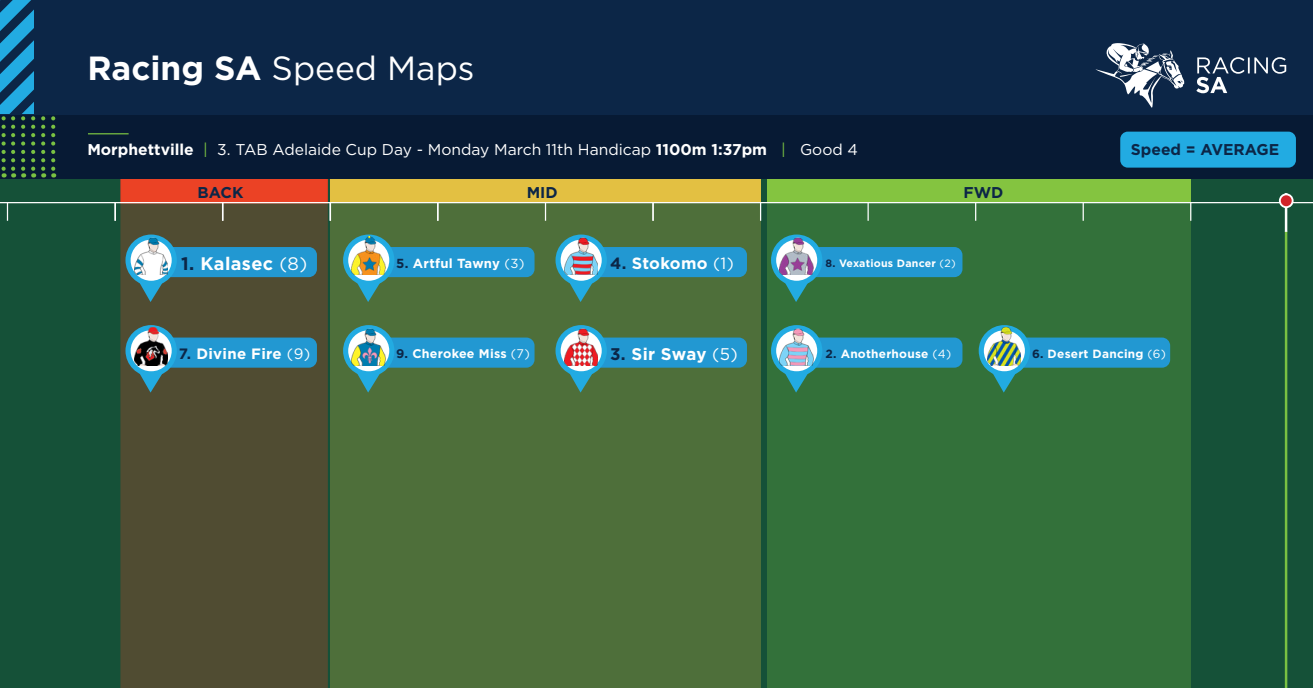
<style>
.page{position:relative;width:1313px;height:688px;background:#fff}
.page>*{position:absolute;margin:0;border:0;box-sizing:border-box;transform-origin:0 0}
.t1{font:33.5px "Gotham HTF";color:#fff}
.t2{font:700 18.12px "Gotham HTF";letter-spacing:.02em;color:#fff}
.t3{font:700 16.88px "Gotham HTF";letter-spacing:.01em;color:#fff}
.t4{font:700 16.25px "Gotham HTF";letter-spacing:.015em;color:#fff}
.t5{font:15.62px "Gotham";color:#fff}
.t6{font:700 15.62px "Gotham HTF";color:#0c2647}
.t7{font:700 15px "Gotham HTF";letter-spacing:.02em;color:#fff}
.t8{font:700 13.12px "Gotham HTF";letter-spacing:.02em;color:#fff}
.t9{font:700 12.5px "Gotham HTF";letter-spacing:.02em;color:#fff}
.t10{font:700 11.88px "Gotham HTF";letter-spacing:.02em;color:#fff}
.t11{font:700 10.62px "Gotham HTF";letter-spacing:.02em;color:#fff}
.s1{font-weight:700}
.s2{font-family:"Gotham HTF";font-weight:700}
.s3{font-family:"Gotham HTF";color:#79c142}
.s4{font-family:"Gotham HTF"}
.s5{color:#0c2647}
.s6{font-family:"Gotham";font-weight:400}
</style>
<div class="page">
<div style="left:0;top:149px;width:1312px;height:539px;background:#155138"></div>
<div style="left:121px;top:203px;width:207px;height:485px;background:#504c32"></div>
<div style="left:121px;top:178px;width:207px;height:25px;background:#eb4225;border:1px solid #eb3e26"></div>
<div style="left:331px;top:178px;width:430px;height:25px;background:#e3c042"></div>
<div style="left:768px;top:178px;width:422px;height:25px;background:#84c440"></div>
<div style="left:331px;top:203px;width:430px;height:485px;background:#4e6f3a"></div>
<div style="left:768px;top:200px;width:422px;height:488px;background:#33713a"></div>
<div style="left:0;top:0;width:1312px;height:178px;background:#0c2647"></div>
<hr style="left:0;top:202px;width:1312px;height:1px;background:#fff">
<div style="left:0;top:115px;width:1312px;height:63px;background:#071a34"></div>
<svg style="left:545px;top:203px;width:1px;height:18px"></svg>
<hr style="left:88px;top:133px;width:41px;height:1px;background:#79c142">
<svg style="left:1196px;top:57px;width:90px;height:36px"></svg>
<svg style="left:1095px;top:43px;width:89px;height:65px"></svg>
<svg style="left:652px;top:203px;width:1px;height:18px"></svg>
<svg style="left:760px;top:203px;width:1px;height:18px"></svg>
<svg style="left:867px;top:203px;width:1px;height:18px"></svg>
<svg style="left:975px;top:203px;width:1px;height:18px"></svg>
<svg style="left:1082px;top:203px;width:1px;height:18px"></svg>
<svg style="left:1190px;top:203px;width:1px;height:18px"></svg>
<svg style="left:41px;top:116px;width:4px;height:61px"></svg>
<svg style="left:51px;top:116px;width:4px;height:61px"></svg>
<svg style="left:0;top:0;width:35px;height:177px"></svg>
<hr style="left:1284px;top:231px;width:3px;height:457px;background:#79c142">
<hr style="left:1284px;top:193px;width:3px;height:39px;background:#fff">
<div style="left:1279px;top:194px;width:13px;height:13px;background:#d1232a;border-radius:50%"></div>
<div style="left:1278px;top:193px;width:15px;height:15px;border:2px solid #fff;border-radius:50%"></div>
<svg style="left:7px;top:203px;width:1px;height:18px"></svg>
<svg style="left:114px;top:203px;width:2px;height:18px"></svg>
<svg style="left:222px;top:203px;width:1px;height:18px"></svg>
<svg style="left:329px;top:203px;width:2px;height:18px"></svg>
<svg style="left:437px;top:203px;width:1px;height:18px"></svg>
<svg style="left:125px;top:234px;width:192px;height:68px;background:#40707a"></svg>
<img style="left:134px;top:236px;width:34px;height:38px">
<svg style="left:343px;top:325px;width:191px;height:67px"></svg>
<img style="left:352px;top:327px;width:33px;height:38px">
<svg style="left:343px;top:234px;width:191px;height:68px"></svg>
<img style="left:352px;top:236px;width:33px;height:38px">
<svg style="left:771px;top:234px;width:191px;height:68px"></svg>
<img style="left:779px;top:236px;width:34px;height:38px">
<svg style="left:771px;top:325px;width:191px;height:67px"></svg>
<img style="left:779px;top:327px;width:34px;height:38px">
<svg style="left:555px;top:234px;width:192px;height:68px"></svg>
<img style="left:564px;top:236px;width:33px;height:38px">
<svg style="left:555px;top:325px;width:192px;height:67px"></svg>
<img style="left:564px;top:327px;width:33px;height:38px">
<svg style="left:978px;top:325px;width:192px;height:67px"></svg>
<img style="left:987px;top:327px;width:33px;height:38px">
<svg style="left:125px;top:325px;width:192px;height:67px;background:#3f717b"></svg>
<img style="left:134px;top:327px;width:34px;height:38px">
<div style="left:1120px;top:132px;width:175px;height:36px;background:#22abe2;border-radius:8px"></div>
<p class="t1" style="left:87px;top:49px;width:389px"><span class="s1">Racing SA</span> Speed Maps</p>
<p class="t5" style="left:87px;top:141px;width:772px"><span class="s2">Morphettville</span> <span class="s3">|</span> <span class="s4">3.</span> TAB Adelaide Cup Day - Monday March 11th Handicap <span class="s2">1100m 1:37pm</span> <span class="s3">|</span> Good 4</p>
<p class="t6" style="left:198px;top:184px;width:47px">BACK</p>
<p class="t6" style="left:526px;top:183px;width:33px">MID</p>
<p class="t6" style="left:963px;top:184px;width:41px">FWD</p>
<p class="t2" style="left:181px;top:253px;width:128px"><span class="s5">1.</span> Kalasec <span class="s6">(8)</span></p>
<p class="t4" style="left:610px;top:254px;width:125px"><span class="s5">4.</span> Stokomo <span class="s6">(1)</span></p>
<p class="t8" style="left:396px;top:255px;width:130px"><span class="s5">5.</span> Artful Tawny <span class="s6">(3)</span></p>
<p class="t11" style="left:825px;top:256px;width:131px"><span class="s5">8.</span> Vexatious Dancer <span class="s6">(2)</span></p>
<p class="t6" style="left:1130px;top:141px;width:150px">Speed = AVERAGE</p>
<p class="t7" style="left:179px;top:345px;width:133px"><span class="s5">7.</span> Divine Fire <span class="s6">(9)</span></p>
<p class="t3" style="left:610px;top:344px;width:129px"><span class="s5">3.</span> Sir Sway <span class="s6">(5)</span></p>
<p class="t10" style="left:1032px;top:346px;width:135px"><span class="s5">6.</span> Desert Dancing <span class="s6">(6)</span></p>
<p class="t9" style="left:396px;top:346px;width:135px"><span class="s5">9.</span> Cherokee Miss <span class="s6">(7)</span></p>
<p class="t10" style="left:825px;top:346px;width:127px"><span class="s5">2.</span> Anotherhouse <span class="s6">(4)</span></p>
</div>
